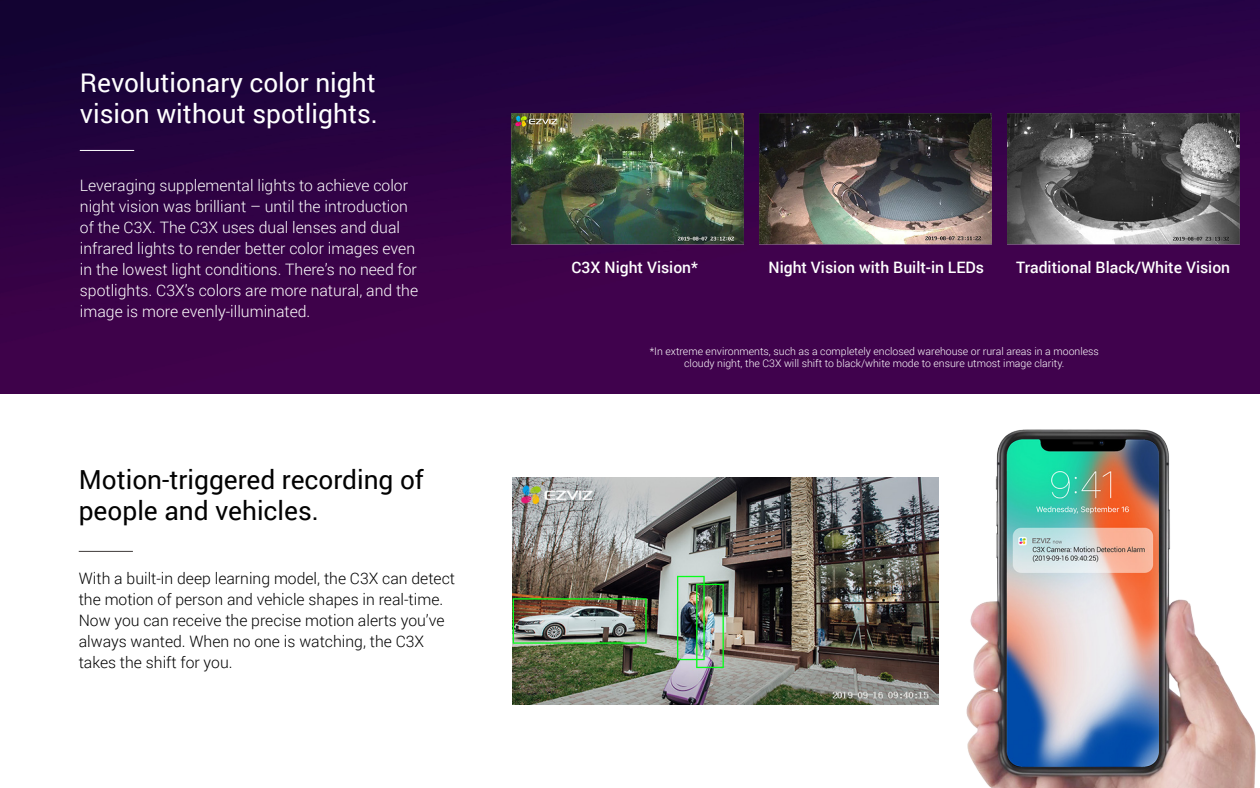
<style>
.page{position:relative;width:1260px;height:788px;background:#fff}
.page>*{position:absolute;margin:0;border:0;box-sizing:border-box;transform-origin:0 0}
.t1{font:26.25px/31.5px "Roboto";color:#fff}
.t2{font:26.25px/31.5px "Roboto";color:#020202}
.t3{font:300 15.75px/21px "Roboto";color:#fff}
.t4{font:300 15.75px/21px "Roboto";color:#020202}
.t5{font:500 15.75px "Roboto";color:#fff}
.t6{font:300 10.5px/12.6px "Roboto";color:#fff;text-align:center}
</style>
<div class="page">
<img style="left:967px;top:429px;width:288px;height:359px">
<hr style="left:79px;top:551px;width:54px;height:1px;background:#3e3a39">
<img style="left:0;top:0;width:1260px;height:394px">
<hr style="left:80px;top:150px;width:54px;height:1px;background:#fff">
<img style="left:510px;top:111px;width:731px;height:133px">
<img style="left:513px;top:477px;width:426px;height:228px">
<h1 class="t1" style="left:80px;top:66px;width:299px">Revolutionary color night vision without spotlights.</h1>
<p class="t3" style="left:80px;top:174px;width:340px">Leveraging supplemental lights to achieve color night vision was brilliant – until the introduction of the C3X. The C3X uses dual lenses and dual infrared lights to render better color images even in the lowest light conditions. There’s no need for spotlights. C3X’s colors are more natural, and the image is more evenly-illuminated.</p>
<h1 class="t2" style="left:79px;top:462px;width:347px">Motion-triggered recording of people and vehicles.</h1>
<p class="t4" style="left:79px;top:567px;width:378px">With a built-in deep learning model, the C3X can detect the motion of person and vehicle shapes in real-time.<br>Now you can receive the precise motion alerts you’ve always wanted. When no one is watching, the C3X takes the shift for you.</p>
<p class="t5" style="left:572px;top:256px;width:128px">C3X Night Vision*</p>
<p class="t5" style="left:768px;top:256px;width:217px">Night Vision with Built-in LEDs</p>
<p class="t5" style="left:1016px;top:256px;width:216px">Traditional Black/White Vision</p>
<p class="t6" style="left:650px;top:344px;width:451px">*In extreme environments, such as a completely enclosed warehouse or rural areas in a moonless cloudy night, the C3X will shift to black/white mode to ensure utmost image clarity.</p>
</div>
